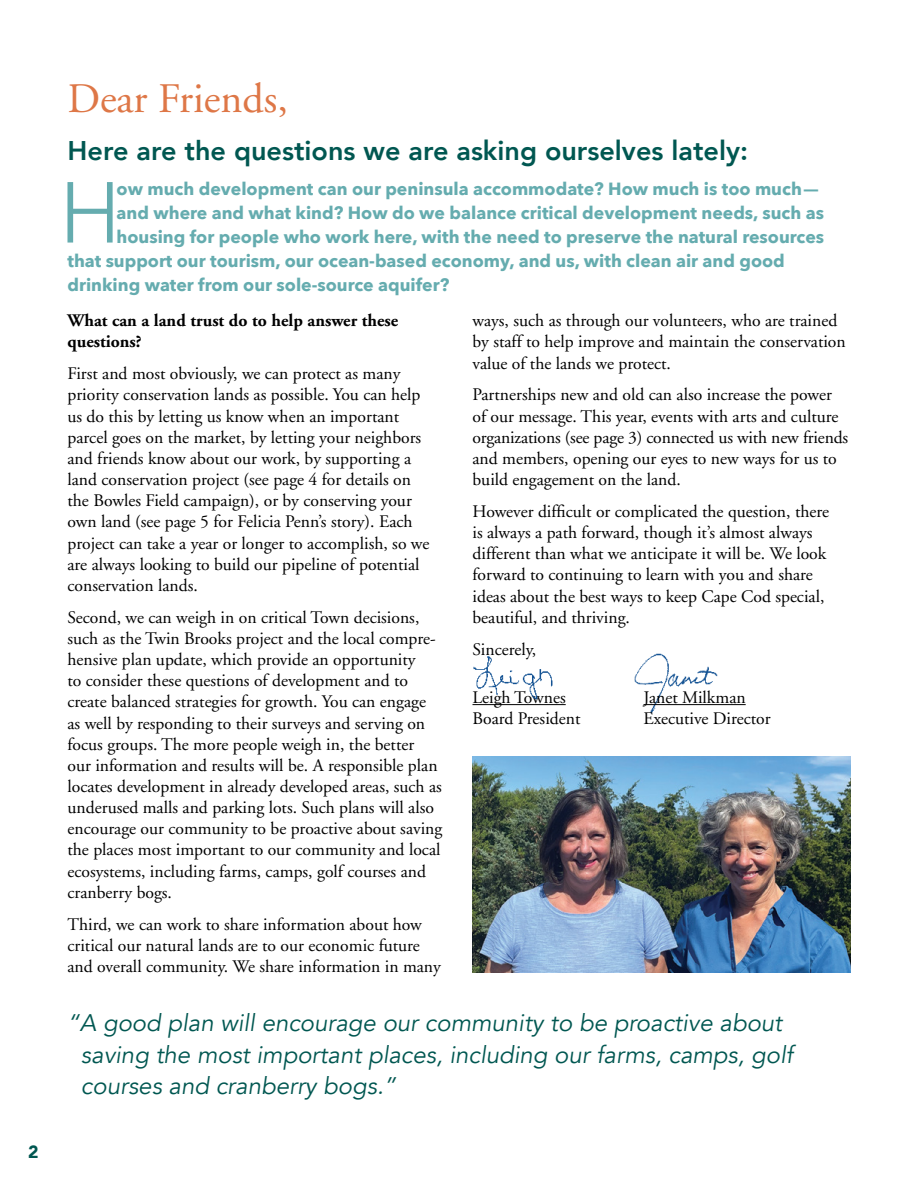
<style>
.page{position:relative;width:918px;height:1188px;background:#fff}
.page>*{position:absolute;margin:0;border:0;box-sizing:border-box;transform-origin:0 0}
.t1{font:300 85.35px "Avenir";color:#65acaf}
.t2{font:42px "Adobe Garamond";color:#de7747}
.t3{font:800 27px "Avenir";color:#005751}
.t4{font:italic 24px/31.5px "Avenir";color:#005751}
.t5{font:17.7px/21.1px "Adobe Garamond";color:#000}
.t6{font:700 17.7px "Avenir Next";color:#65acaf}
.t7{font:700 17.7px/21.1px "Adobe Garamond";color:#000}
.t8{font:900 17.7px "Avenir";color:#005751}
</style>
<div class="page">
<img style="left:635px;top:654px;width:82px;height:60px">
<hr style="left:472px;top:704px;width:94px;height:1px;background:#000">
<hr style="left:644px;top:704px;width:102px;height:1px;background:#000">
<img style="left:472px;top:756px;width:378px;height:217px">
<img style="left:473px;top:656px;width:80px;height:44px">
<p class="t8" style="left:28px;top:1137px;width:12px">2</p>
<h2 class="t2" style="left:68px;top:76px;width:222px">Dear Friends,</h2>
<h3 class="t3" style="left:68px;top:129px;width:682px">Here are the questions we are asking ourselves lately:</h3>
<h1 class="t1" style="left:59px;top:163px;width:63px">H</h1>
<p class="t6" style="left:117px;top:173px;width:704px">ow much development can our peninsula accommodate? How much is too much —</p>
<p class="t6" style="left:117px;top:197px;width:709px">and where and what kind? How do we balance critical development needs, such as</p>
<p class="t6" style="left:117px;top:221px;width:709px">housing for people who work here, with the need to preserve the natural resources</p>
<p class="t6" style="left:67px;top:245px;width:719px">that support our tourism, our ocean-based economy, and us, with clean air and good</p>
<p class="t6" style="left:67px;top:269px;width:383px">drinking water from our sole-source aquifer?</p>
<p class="t7" style="left:68px;top:310px;width:332px">What can a land trust do to help answer these questions?</p>
<p class="t5" style="left:68px;top:364px;width:364px">First and most obviously, we can protect as many priority conservation lands as possible. You can help us do this by letting us know when an important parcel goes on the market, by letting your neighbors and friends know about our work, by supporting a land conservation project (see page 4 for details on the Bowles Field campaign), or by conserving your own land (see page 5 for Felicia Penn’s story). Each project can take a year or longer to accomplish, so we are always looking to build our pipeline of potential conservation lands.</p>
<p class="t5" style="left:68px;top:607px;width:376px">Second, we can weigh in on critical Town decisions, such as the Twin Brooks project and the local compre&shy;hensive plan update, which provide an opportunity<br>to consider these questions of development and to create balanced strategies for growth. You can engage as well by responding to their surveys and serving on focus groups. The more people weigh in, the better<br>our information and results will be. A responsible plan locates development in already developed areas, such as underused malls and parking lots. Such plans will also encourage our community to be proactive about saving the places most important to our community and local ecosystems, including farms, camps, golf courses and cranberry bogs.</p>
<p class="t5" style="left:68px;top:914px;width:375px">Third, we can work to share information about how critical our natural lands are to our economic future and overall community. We share information in many</p>
<p class="t5" style="left:472px;top:310px;width:375px">ways, such as through our volunteers, who are trained by staff to help improve and maintain the conservation value of the lands we protect.</p>
<p class="t5" style="left:472px;top:385px;width:377px">Partnerships new and old can also increase the power of our message. This year, events with arts and culture organizations (see page 3) connected us with new friends and members, opening our eyes to new ways for us to build engagement on the land.</p>
<p class="t5" style="left:472px;top:501px;width:358px">However difficult or complicated the question, there is always a path forward, though it’s almost always different than what we anticipate it will be. We look forward to continuing to learn with you and share ideas about the best ways to keep Cape Cod special, beautiful, and thriving.</p>
<p class="t5" style="left:472px;top:639px;width:65px">Sincerely,</p>
<p class="t5" style="left:472px;top:687px;width:95px">Leigh Townes</p>
<p class="t5" style="left:643px;top:687px;width:104px">Janet Milkman</p>
<p class="t5" style="left:472px;top:708px;width:109px">Board President</p>
<p class="t5" style="left:643px;top:708px;width:129px">Executive Director</p>
<h3 class="t4" style="left:81px;top:1008px;width:713px;text-indent:-13px">“A good plan will encourage our community to be proactive about saving the most important places, including our farms, camps, golf courses and cranberry bogs.”</h3>
</div>
